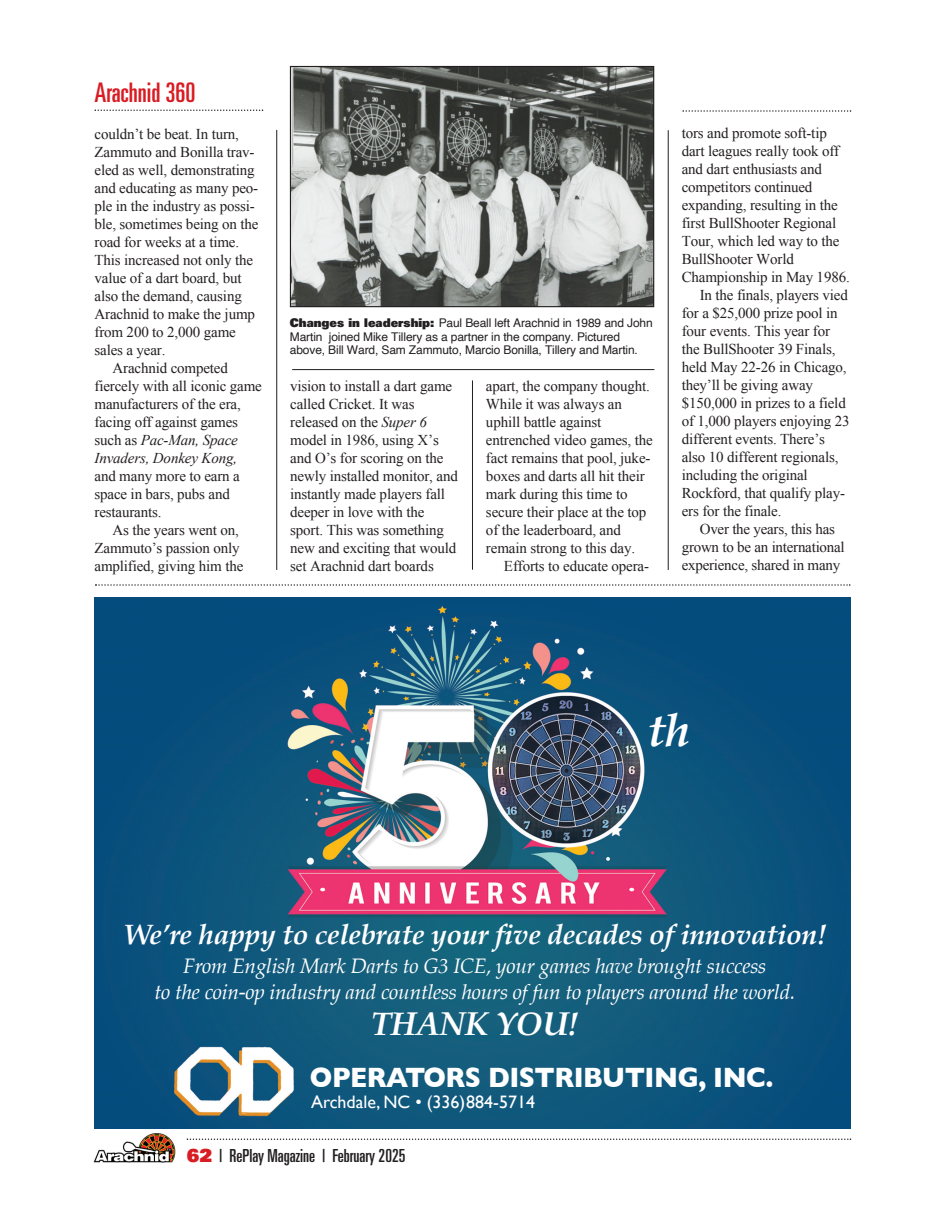
<style>
.page{position:relative;width:945px;height:1215px;background:#fff}
.page>*{position:absolute;margin:0;border:0;box-sizing:border-box;transform-origin:0 0}
.t1{font:italic 700 46.5px "Palatino";color:#fff}
.t2{font:italic 700 33px "Palatino";letter-spacing:-.015em;color:#fff}
.t3{font:italic 700 28.5px "Palatino";letter-spacing:-.015em;color:#fff}
.t4{font:700 28.5px "Gill Sans";letter-spacing:-.02em;color:#fff;scale:.93 1}
.t5{font:ultra-condensed 27px "Univers";color:#d81c23}
.t6{font:italic 21px/26.1px "Palatino";letter-spacing:-.015em;color:#fff;text-align:center}
.t7{font:ultra-condensed 18px "Univers";color:#231f20}
.t8{font:18px "Gill Sans";color:#fff}
.t9{font:15px/18px "Times New Roman";letter-spacing:-.01em;color:#231f20}
.t10{font:italic 15px "Times New Roman";letter-spacing:-.01em;color:#231f20}
.t11{font:12px/13.6px "Helvetica";letter-spacing:-.01em;color:#231f20}
.s1{font-style:normal}
.s2{font-family:"Univers";font-weight:900}
.s3{font-style:italic}
.s4{font-weight:900;font-stretch:normal;color:#d81c23}
</style>
<div class="page">
<hr style="left:472px;top:380px;width:1px;height:190px;background:#231f20">
<hr style="left:276px;top:130px;width:1px;height:440px;background:#231f20">
<hr style="left:668px;top:130px;width:1px;height:440px;background:#231f20">
<svg style="left:94px;top:110px;width:169px;height:1px"></svg>
<svg style="left:682px;top:110px;width:169px;height:2px"></svg>
<svg style="left:187px;top:1138px;width:664px;height:2px"></svg>
<img style="left:93px;top:1133px;width:83px;height:30px">
<img style="left:94px;top:597px;width:756px;height:531px">
<img style="left:168px;top:1045px;width:7px;height:72px">
<img style="left:175px;top:1114px;width:120px;height:3px">
<img style="left:175px;top:1045px;width:124px;height:69px">
<img style="left:292px;top:68px;width:360px;height:237px">
<div style="left:290px;top:66px;width:364px;height:241px;border:1px solid #231f20"></div>
<hr style="left:292px;top:369px;width:362px;height:1px;background:#231f20">
<svg style="left:95px;top:584px;width:755px;height:2px"></svg>
<h3 class="t5" style="left:94px;top:83px;width:103px">Arachnid 360</h3>
<p class="t9" style="left:94px;top:125px;width:146px">couldn’t be beat. In turn,</p>
<p class="t9" style="left:94px;top:143px;width:162px">Zammuto and Bonilla trav-</p>
<p class="t9" style="left:94px;top:161px;width:162px">eled as well, demonstrating</p>
<p class="t9" style="left:94px;top:179px;width:165px">and educating as many peo-</p>
<p class="t9" style="left:94px;top:197px;width:162px">ple in the industry as possi-</p>
<p class="t9" style="left:94px;top:215px;width:166px">ble, sometimes being on the</p>
<p class="t9" style="left:94px;top:233px;width:146px">road for weeks at a time.</p>
<p class="t9" style="left:94px;top:251px;width:160px">This increased not only the</p>
<p class="t9" style="left:94px;top:269px;width:149px">value of a dart board, but</p>
<p class="t9" style="left:94px;top:287px;width:149px">also the demand, causing</p>
<p class="t9" style="left:94px;top:305px;width:162px">Arachnid to make the jump</p>
<p class="t9" style="left:94px;top:323px;width:143px">from 200 to 2,000 game</p>
<p class="t9" style="left:94px;top:341px;width:73px">sales a year.</p>
<p class="t9" style="left:112px;top:359px;width:117px">Arachnid competed</p>
<p class="t9" style="left:94px;top:377px;width:169px">fiercely with all iconic game</p>
<p class="t9" style="left:94px;top:395px;width:148px">manufacturers of the era,</p>
<p class="t9" style="left:94px;top:413px;width:145px">facing off against games</p>
<p class="t10" style="left:94px;top:431px;width:145px"><span class="s1">such as</span> Pac-Man, Space</p>
<p class="t10" style="left:94px;top:449px;width:144px">Invaders, Donkey Kong,</p>
<p class="t9" style="left:94px;top:467px;width:147px">and many more to earn a space in bars, pubs and restaurants.</p>
<p class="t9" style="left:94px;top:521px;width:150px;text-indent:18px">As the years went on,<br>Zammuto’s passion only amplified, giving him the</p>
<p class="t11" style="left:290px;top:317px;width:364px"><span class="s2">Changes in leadership:</span> Paul Beall left Arachnid in 1989 and John<br>Martin joined Mike Tillery as a partner in the company. Pictured above, Bill Ward, Sam Zammuto, Marcio Bonilla, Tillery and Martin.</p>
<p class="t9" style="left:290px;top:377px;width:169px">vision to install a dart game called Cricket. It was released on the <span class="s3">Super 6 </span>model in 1986, using X’s and O’s for scoring on the newly installed monitor, and instantly made players fall deeper in love with the sport. This was something new and exciting that would set Arachnid dart boards</p>
<p class="t9" style="left:486px;top:377px;width:168px">apart, the company thought.<br>While it was always an uphill battle against entrenched video games, the fact remains that pool, juke&shy;boxes and darts all hit their mark during this time to secure their place at the top of the leaderboard, and remain strong to this day.</p>
<p class="t9" style="left:504px;top:557px;width:147px">Efforts to educate opera-</p>
<p class="t9" style="left:682px;top:124px;width:147px">tors and promote soft-tip</p>
<p class="t9" style="left:682px;top:142px;width:159px">dart leagues really took off</p>
<p class="t9" style="left:682px;top:160px;width:142px">and dart enthusiasts and</p>
<p class="t9" style="left:682px;top:178px;width:132px">competitors continued</p>
<p class="t9" style="left:682px;top:196px;width:158px">expanding, resulting in the</p>
<p class="t9" style="left:682px;top:214px;width:156px">first BullShooter Regional</p>
<p class="t9" style="left:682px;top:232px;width:159px">Tour, which led way to the</p>
<p class="t9" style="left:682px;top:250px;width:114px">BullShooter World</p>
<p class="t9" style="left:682px;top:268px;width:170px">Championship in May 1986.</p>
<p class="t9" style="left:700px;top:286px;width:150px">In the finals, players vied</p>
<p class="t9" style="left:682px;top:304px;width:158px">for a $25,000 prize pool in</p>
<p class="t9" style="left:682px;top:322px;width:150px">four events. This year for</p>
<p class="t9" style="left:682px;top:340px;width:155px">the BullShooter 39 Finals,</p>
<p class="t9" style="left:682px;top:358px;width:166px">held May 22-26 in Chicago,</p>
<p class="t9" style="left:682px;top:376px;width:133px">they’ll be giving away</p>
<p class="t9" style="left:682px;top:394px;width:166px">$150,000 in prizes to a field</p>
<p class="t9" style="left:682px;top:412px;width:170px">of 1,000 players enjoying 23</p>
<p class="t9" style="left:682px;top:430px;width:145px">different events. There’s</p>
<p class="t9" style="left:682px;top:448px;width:158px">also 10 different regionals,</p>
<p class="t9" style="left:682px;top:466px;width:128px">including the original</p>
<p class="t9" style="left:682px;top:484px;width:165px">Rockford, that qualify play-</p>
<p class="t9" style="left:682px;top:502px;width:101px">ers for the finale.</p>
<p class="t9" style="left:700px;top:520px;width:137px">Over the years, this has</p>
<p class="t9" style="left:682px;top:538px;width:165px">grown to be an international</p>
<p class="t9" style="left:682px;top:556px;width:160px">experience, shared in many</p>
<h1 class="t1" style="left:647px;top:708px;width:45px">th</h1>
<h3 class="t3" style="left:123px;top:920px;width:705px">We’re happy to celebrate your five decades of innovation!</h3>
<h3 class="t6" style="left:154px;top:955px;width:642px">From English Mark Darts to G3 ICE, your games have brought success<br>to the coin-op industry and countless hours of fun to players around the world.</h3>
<h2 class="t2" style="left:371px;top:1008px;width:209px">THANK YOU!</h2>
<h3 class="t4" style="left:310px;top:1060px;width:500px">OPERATORS DISTRIBUTING, INC.</h3>
<p class="t8" style="left:311px;top:1092px;width:226px">Archdale, NC • (336)884-5714</p>
<p class="t7" style="left:187px;top:1149px;width:220px"><span class="s4">62</span> | RePlay Magazine | February 2025</p>
</div>
